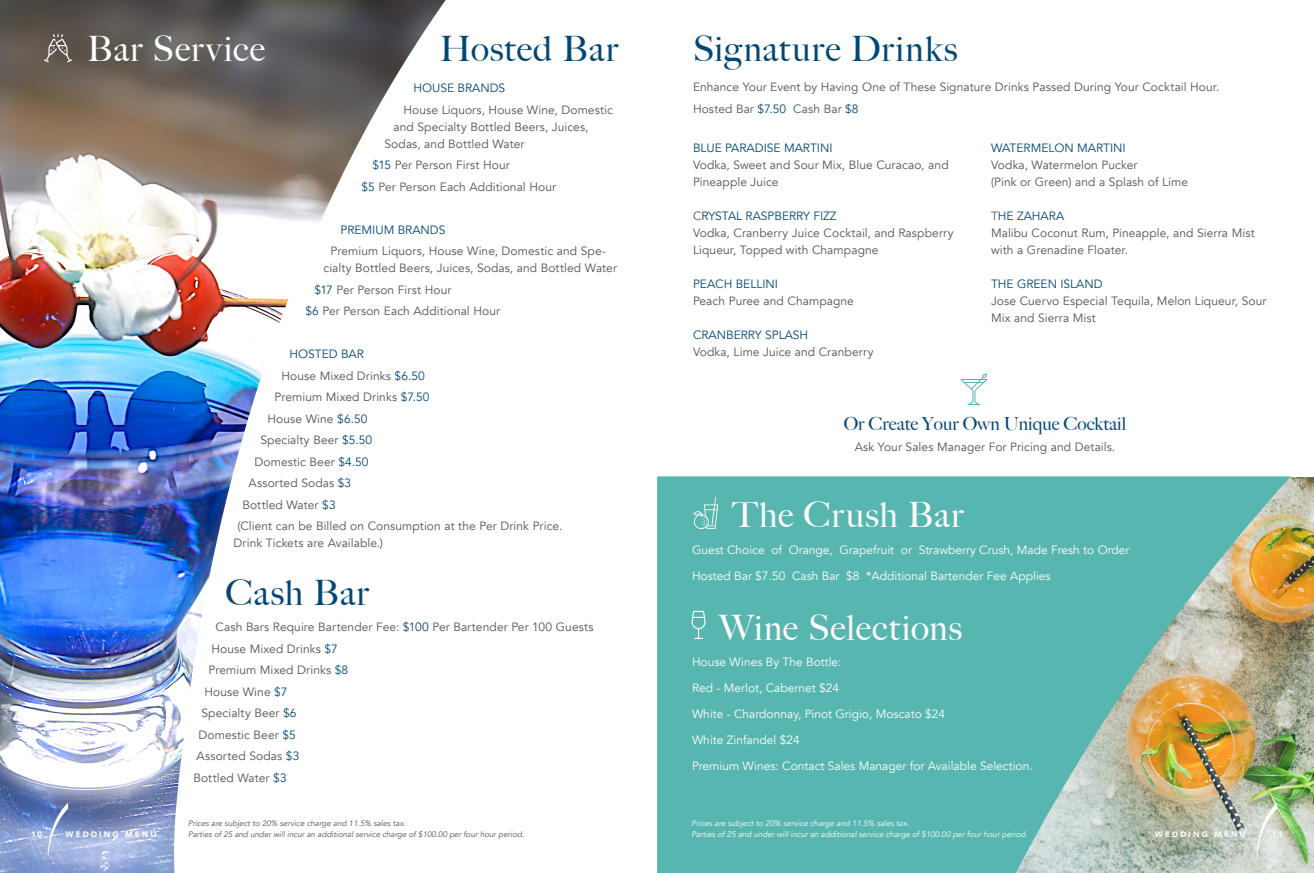
<style>
.page{position:relative;width:1314px;height:873px;background:#fff}
.page>*{position:absolute;margin:0;border:0;box-sizing:border-box;transform-origin:0 0}
.t1{font:500 35px "Big Caslon";letter-spacing:.025em;color:#fff}
.t2{font:500 35px "Big Caslon";letter-spacing:.03em;color:#004776}
.t3{font:500 18px "Big Caslon";color:#004776}
.t4{font:12px/17px "Avenir";letter-spacing:.005em;color:#535355}
.t5{font:12px/26px "Avenir";color:#fff}
.t6{font:12px "Avenir";color:#004776}
.t7{font:italic 8px/11px "Avenir";color:#535355}
.t8{font:italic 8px "Avenir";color:#fff}
.t9{font:900 8px "Avenir";letter-spacing:.265em;color:#fff}
.s1{color:#004776}
</style>
<div class="page">
<img style="left:0;top:0;width:446px;height:873px">
<img style="left:1291px;top:477px;width:23px;height:396px">
<svg style="left:657px;top:476px;width:634px;height:397px;background:#70b5a8"></svg>
<svg style="left:44px;top:34px;width:28px;height:28px"></svg>
<svg style="left:1257px;top:803px;width:20px;height:54px"></svg>
<svg style="left:48px;top:803px;width:20px;height:54px"></svg>
<svg style="left:960px;top:373px;width:27px;height:32px"></svg>
<svg style="left:693px;top:497px;width:25px;height:32px"></svg>
<svg style="left:692px;top:611px;width:14px;height:28px"></svg>
<h1 class="t1" style="left:87px;top:20px;width:180px">Bar Service</h1>
<h1 class="t2" style="left:440px;top:20px;width:180px">Hosted Bar</h1>
<p class="t6" style="left:413px;top:81px;width:93px">HOUSE BRANDS</p>
<p class="t4" style="left:403px;top:101px;width:211px">House Liquors, House Wine, Domestic</p>
<p class="t4" style="left:393px;top:118px;width:197px">and Specialty Bottled Beers, Juices,</p>
<p class="t4" style="left:384px;top:135px;width:141px">Sodas, and Bottled Water</p>
<p class="t4" style="left:361px;top:155px;width:196px;line-height:21.5px;text-indent:11px"><span class="s1">$15</span> Per Person First Hour<br><span class="s1">$5</span> Per Person Each Additional Hour</p>
<p class="t6" style="left:340px;top:222px;width:107px">PREMIUM BRANDS</p>
<p class="t4" style="left:323px;top:243px;width:295px;text-align:center">Premium Liquors, House Wine, Domestic and Spe&shy;cialty Bottled Beers, Juices, Sodas, and Bottled Water</p>
<p class="t4" style="left:305px;top:279px;width:196px;line-height:21.5px;text-indent:9px"><span class="s1">$17</span> Per Person First Hour<br><span class="s1">$6</span> Per Person Each Additional Hour</p>
<p class="t6" style="left:289px;top:347px;width:76px">HOSTED BAR</p>
<p class="t4" style="left:281px;top:367px;width:145px">House Mixed Drinks <span class="s1">$6.50</span></p>
<p class="t4" style="left:274px;top:389px;width:156px">Premium Mixed Drinks <span class="s1">$7.50</span></p>
<p class="t4" style="left:267px;top:410px;width:101px">House Wine <span class="s1">$6.50</span></p>
<p class="t4" style="left:260px;top:432px;width:113px">Specialty Beer <span class="s1">$5.50</span></p>
<p class="t4" style="left:254px;top:453px;width:116px">Domestic Beer <span class="s1">$4.50</span></p>
<p class="t4" style="left:248px;top:475px;width:104px">Assorted Sodas <span class="s1">$3</span></p>
<p class="t4" style="left:242px;top:496px;width:95px">Bottled Water <span class="s1">$3</span></p>
<p class="t4" style="left:237px;top:518px;width:326px">(Client can be Billed on Consumption at the Per Drink Price.</p>
<p class="t4" style="left:233px;top:535px;width:151px">Drink Tickets are Available.)</p>
<h1 class="t2" style="left:225px;top:564px;width:145px">Cash Bar</h1>
<p class="t4" style="left:215px;top:619px;width:380px">Cash Bars Require Bartender Fee: <span class="s1">$100</span> Per Bartender Per 100 Guests</p>
<p class="t4" style="left:211px;top:640px;width:128px">House Mixed Drinks <span class="s1">$7</span></p>
<p class="t4" style="left:208px;top:662px;width:141px">Premium Mixed Drinks <span class="s1">$8</span></p>
<p class="t4" style="left:204px;top:683px;width:85px">House Wine <span class="s1">$7</span></p>
<p class="t4" style="left:201px;top:705px;width:97px">Specialty Beer <span class="s1">$6</span></p>
<p class="t4" style="left:198px;top:726px;width:99px">Domestic Beer <span class="s1">$5</span></p>
<p class="t4" style="left:196px;top:748px;width:104px">Assorted Sodas <span class="s1">$3</span></p>
<p class="t4" style="left:193px;top:769px;width:95px">Bottled Water <span class="s1">$3</span></p>
<h1 class="t2" style="left:693px;top:20px;width:266px">Signature Drinks</h1>
<p class="t4" style="left:693px;top:77px;width:528px;line-height:21.5px">Enhance Your Event by Having One of These Signature Drinks Passed During Your Cocktail Hour.<br>Hosted Bar <span class="s1">$7.50</span> Cash Bar <span class="s1">$8</span></p>
<p class="t6" style="left:693px;top:141px;width:141px">BLUE PARADISE MARTINI</p>
<p class="t4" style="left:693px;top:156px;width:257px">Vodka, Sweet and Sour Mix, Blue Curacao, and<br>Pineapple Juice</p>
<p class="t4" style="left:693px;top:207px;width:262px">C<span class="s1">RYSTAL RASPBERRY FIZZ<br></span>Vodka, Cranberry Juice Cocktail, and Raspberry<br>Liqueur, Topped with Champagne</p>
<p class="t6" style="left:693px;top:277px;width:87px">PEACH BELLINI</p>
<p class="t4" style="left:693px;top:292px;width:162px">Peach Puree and Champagne</p>
<p class="t6" style="left:693px;top:328px;width:117px">CRANBERRY SPLASH</p>
<p class="t4" style="left:693px;top:343px;width:182px">Vodka, Lime Juice and Cranberry</p>
<p class="t6" style="left:991px;top:141px;width:136px">WATERMELON MARTINI</p>
<p class="t4" style="left:991px;top:156px;width:199px">Vodka, Watermelon Pucker<br>(Pink or Green) and a Splash of Lime</p>
<p class="t4" style="left:991px;top:207px;width:265px">T<span class="s1">HE ZAHARA<br></span>Malibu Coconut Rum, Pineapple, and Sierra Mist with a Grenadine Floater.</p>
<p class="t6" style="left:991px;top:277px;width:113px">THE GREEN ISLAND</p>
<p class="t4" style="left:991px;top:292px;width:277px">Jose Cuervo Especial Tequila, Melon Liqueur, Sour<br>Mix and Sierra Mist</p>
<h2 class="t3" style="left:844px;top:409px;width:284px">Or Create Your Own Unique Cocktail</h2>
<p class="t4" style="left:855px;top:439px;width:262px">Ask Your Sales Manager For Pricing and Details.</p>
<h1 class="t1" style="left:732px;top:486px;width:233px">The Crush Bar</h1>
<p class="t5" style="left:692px;top:537px;width:439px">Guest Choice of Orange, Grapefruit or Strawberry Crush, Made Fresh to Order<br>Hosted Bar $7.50 Cash Bar $8 *Additional Bartender Fee Applies</p>
<h1 class="t1" style="left:719px;top:598px;width:245px">Wine Selections</h1>
<p class="t5" style="left:692px;top:649px;width:342px">House Wines By The Bottle:<br>Red - Merlot, Cabernet $24<br>White - Chardonnay, Pinot Grigio, Moscato $24<br>White Zinfandel $24<br>Premium Wines: Contact Sales Manager for Available Selection.</p>
<p class="t7" style="left:188px;top:818px;width:338px">Prices are subject to 20% service charge and 11.5% sales tax.<br>Parties of 25 and under will incur an additional service charge of $100.00 per four hour period.</p>
<p class="t8" style="left:692px;top:818px;width:219px">Prices are subject to 20% service charge and 11.5% sales tax.</p>
<p class="t9" style="left:31px;top:827px;width:13px">10</p>
<p class="t9" style="left:66px;top:827px;width:92px">WEDDING MENU</p>
<p class="t8" style="left:692px;top:829px;width:338px">Parties of 25 and under will incur an additional service charge of $100.00 per four hour period.</p>
<p class="t9" style="left:1155px;top:827px;width:92px">WEDDING MENU</p>
<p class="t9" style="left:1272px;top:827px;width:13px">11</p>
</div>
